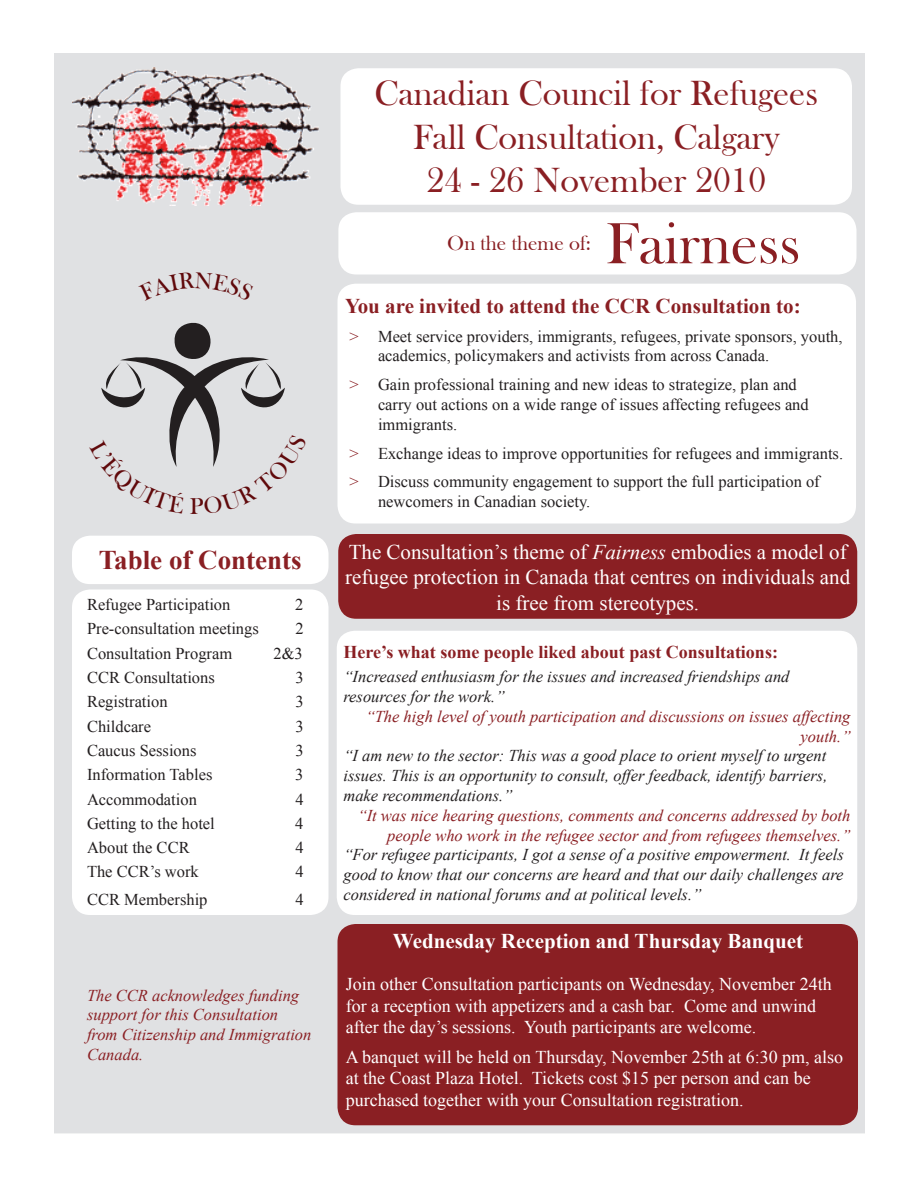
<style>
.page{position:relative;width:918px;height:1188px;background:#fff}
.page>*{position:absolute;margin:0;border:0;box-sizing:border-box;transform-origin:0 0}
.document_headline{font:60px "Bask Old Face";color:#8a1f23}
.t1{font:36px "Bask Old Face";color:#8a1f23}
.sidebar_title{font:700 27px "Times New Roman";color:#8a1f23}
.t2{font:21px/25.2px "Times New Roman";color:#fff;text-align:center}
.t3{font:700 21px "Times New Roman";color:#8a1f23}
.sidebar_title-2{font:700 21px "Times New Roman";color:#fff}
.document_headline-2{font:21px "Bask Old Face";color:#8a1f23}
.t4{font:18px/21.6px "Times New Roman";color:#fff}
.t5{font:700 18px "Times New Roman";color:#8a1f23}
.bulleted_textbox{font:16.5px/19.8px "Times New Roman";color:#231f20}
.sidebar_main_paragra{font:italic 16.5px/19.8px "Times New Roman";color:#8a1f23;text-align:right}
.frontpage_paragraph{font:italic 16.5px/19.8px "Times New Roman";color:#231f20}
.sidebar_main_paragra-2{font:16.5px "Times New Roman";color:#231f20}
.frontpage_paragrapgh{font:italic 16.5px/19.8px "Times New Roman";color:#231f20;text-align:justify}
.s1{color:#8a1f23}
.s2{font-style:italic}
</style>
<div class="page">
<div style="left:54px;top:53px;width:810px;height:1081px;background:#e0e1e3"></div>
<img style="left:72px;top:68px;width:246px;height:138px">
<div style="left:15px;top:1133px;width:850px;height:39px;background:#fff;border:2px solid #fff"></div>
<div style="left:340px;top:68px;width:512px;height:137px;background:#fff;border-radius:18px"></div>
<div style="left:337px;top:631px;width:520px;height:284px;background:#fff;border-radius:18px"></div>
<div style="left:338px;top:212px;width:518px;height:62px;background:#fff;border-radius:18px"></div>
<div style="left:72px;top:590px;width:256px;height:325px;background:#fff;border-radius:18px"></div>
<div style="left:72px;top:536px;width:257px;height:48px;background:#fff;border-radius:18px"></div>
<div style="left:338px;top:924px;width:520px;height:201px;background:#8a1f23;border-radius:18px"></div>
<div style="left:338px;top:284px;width:518px;height:240px;background:#fff;border-radius:18px"></div>
<div style="left:338px;top:534px;width:519px;height:85px;background:#8a1f23;border-radius:18px"></div>
<svg style="left:101px;top:322px;width:184px;height:145px"></svg>
<p class="sidebar_title" style="left:99px;top:541px;width:205px">Table of Contents</p>
<p class="sidebar_main_paragra-2" style="left:87px;top:594px;width:145px">Refugee Participation</p>
<p class="sidebar_main_paragra-2" style="left:295px;top:594px;width:10px">2</p>
<p class="sidebar_main_paragra-2" style="left:87px;top:618px;width:173px">Pre-consultation meetings</p>
<p class="sidebar_main_paragra-2" style="left:295px;top:618px;width:10px">2</p>
<p class="sidebar_main_paragra-2" style="left:87px;top:642px;width:147px">Consultation Program</p>
<p class="sidebar_main_paragra-2" style="left:274px;top:642px;width:31px">2&amp;3</p>
<p class="sidebar_main_paragra-2" style="left:87px;top:666px;width:129px">CCR Consultations</p>
<p class="sidebar_main_paragra-2" style="left:295px;top:666px;width:10px">3</p>
<p class="sidebar_main_paragra-2" style="left:87px;top:691px;width:82px">Registration</p>
<p class="sidebar_main_paragra-2" style="left:296px;top:691px;width:10px">3</p>
<p class="sidebar_main_paragra-2" style="left:87px;top:715px;width:66px">Childcare</p>
<p class="sidebar_main_paragra-2" style="left:296px;top:715px;width:10px">3</p>
<p class="sidebar_main_paragra-2" style="left:87px;top:739px;width:111px">Caucus Sessions</p>
<p class="sidebar_main_paragra-2" style="left:295px;top:739px;width:10px">3</p>
<p class="sidebar_main_paragra-2" style="left:87px;top:764px;width:127px">Information Tables</p>
<p class="sidebar_main_paragra-2" style="left:295px;top:764px;width:10px">3</p>
<p class="sidebar_main_paragra-2" style="left:87px;top:788px;width:111px">Accommodation</p>
<p class="sidebar_main_paragra-2" style="left:295px;top:788px;width:10px">4</p>
<p class="sidebar_main_paragra-2" style="left:87px;top:812px;width:129px">Getting to the hotel</p>
<p class="sidebar_main_paragra-2" style="left:295px;top:812px;width:10px">4</p>
<p class="sidebar_main_paragra-2" style="left:87px;top:837px;width:104px">About the CCR</p>
<p class="sidebar_main_paragra-2" style="left:295px;top:837px;width:10px">4</p>
<p class="sidebar_main_paragra-2" style="left:87px;top:861px;width:113px">The CCR’s work</p>
<p class="sidebar_main_paragra-2" style="left:295px;top:861px;width:10px">4</p>
<p class="sidebar_main_paragra-2" style="left:87px;top:888px;width:122px">CCR Membership</p>
<p class="sidebar_main_paragra-2" style="left:295px;top:888px;width:10px">4</p>
<p class="sidebar_main_paragra" style="left:87px;top:985px;width:226px;text-align:left">The CCR acknowledges funding support for this Consultation from Citizenship and Immigration<br>Canada.</p>
<p class="t1" style="left:374px;top:74px;width:445px">Canadian Council for Refugees</p>
<p class="t1" style="left:413px;top:117px;width:368px">Fall Consultation, Calgary</p>
<p class="t1" style="left:426px;top:160px;width:341px">24 - 26 November 2010</p>
<p class="document_headline" style="left:606px;top:210px;width:196px">Fairness</p>
<p class="document_headline-2" style="left:447px;top:231px;width:145px">On the theme of:</p>
<p class="t3" style="left:345px;top:291px;width:457px">You are invited to attend the CCR Consultation to:</p>
<p class="bulleted_textbox" style="left:378px;top:326px;width:466px;text-indent:-28px"><span class="s1">&gt;</span> Meet service providers, immigrants, refugees, private sponsors, youth, academics, policymakers and activists from across Canada.</p>
<p class="bulleted_textbox" style="left:378px;top:375px;width:432px;text-indent:-28px"><span class="s1">&gt;</span> Gain professional training and new ideas to strategize, plan and carry out actions on a wide range of issues affecting refugees and immigrants.</p>
<p class="bulleted_textbox" style="left:350px;top:443px;width:495px"><span class="s1">&gt;</span> Exchange ideas to improve opportunities for refugees and immigrants.</p>
<p class="bulleted_textbox" style="left:378px;top:472px;width:443px;text-indent:-28px"><span class="s1">&gt;</span> Discuss community engagement to support the full participation of newcomers in Canadian society.</p>
<p class="t2" style="left:345px;top:539px;width:507px">The Consultation’s theme of <span class="s2">Fairness</span> embodies a model of refugee protection in Canada that centres on individuals and is free from stereotypes.</p>
<p class="t5" style="left:344px;top:639px;width:436px">Here’s what some people liked about past Consultations:</p>
<p class="frontpage_paragraph" style="left:344px;top:666px;width:448px">‘‘Increased enthusiasm for the issues and increased friendships and resources for the work.’’</p>
<p class="sidebar_main_paragra" style="left:366px;top:706px;width:486px">‘‘The high level of youth participation and discussions on issues affecting youth.’’</p>
<p class="frontpage_paragrapgh" style="left:344px;top:746px;width:486px">‘‘I am new to the sector: This was a good place to orient myself to urgent issues. This is an opportunity to consult, offer feedback, identify barriers, make recommendations.’’</p>
<p class="sidebar_main_paragra" style="left:358px;top:805px;width:494px">‘‘It was nice hearing questions, comments and concerns addressed by both people who work in the refugee sector and from refugees themselves.’’</p>
<p class="frontpage_paragraph" style="left:344px;top:845px;width:502px;text-align:justify">‘‘For refugee participants, I got a sense of a positive empowerment. It feels good to know that our concerns are heard and that our daily challenges are considered in national forums and at political levels.’’</p>
<p class="sidebar_title-2" style="left:393px;top:927px;width:412px">Wednesday Reception and Thursday Banquet</p>
<p class="t4" style="left:346px;top:973px;width:487px">Join other Consultation participants on Wednesday, November 24th for a reception with appetizers and a cash bar. Come and unwind after the day’s sessions. Youth participants are welcome.</p>
<p class="t4" style="left:346px;top:1045px;width:499px">A banquet will be held on Thursday, November 25th at 6:30 pm, also at the Coast Plaza Hotel. Tickets cost $15 per person and can be purchased together with your Consultation registration.</p>
</div>
